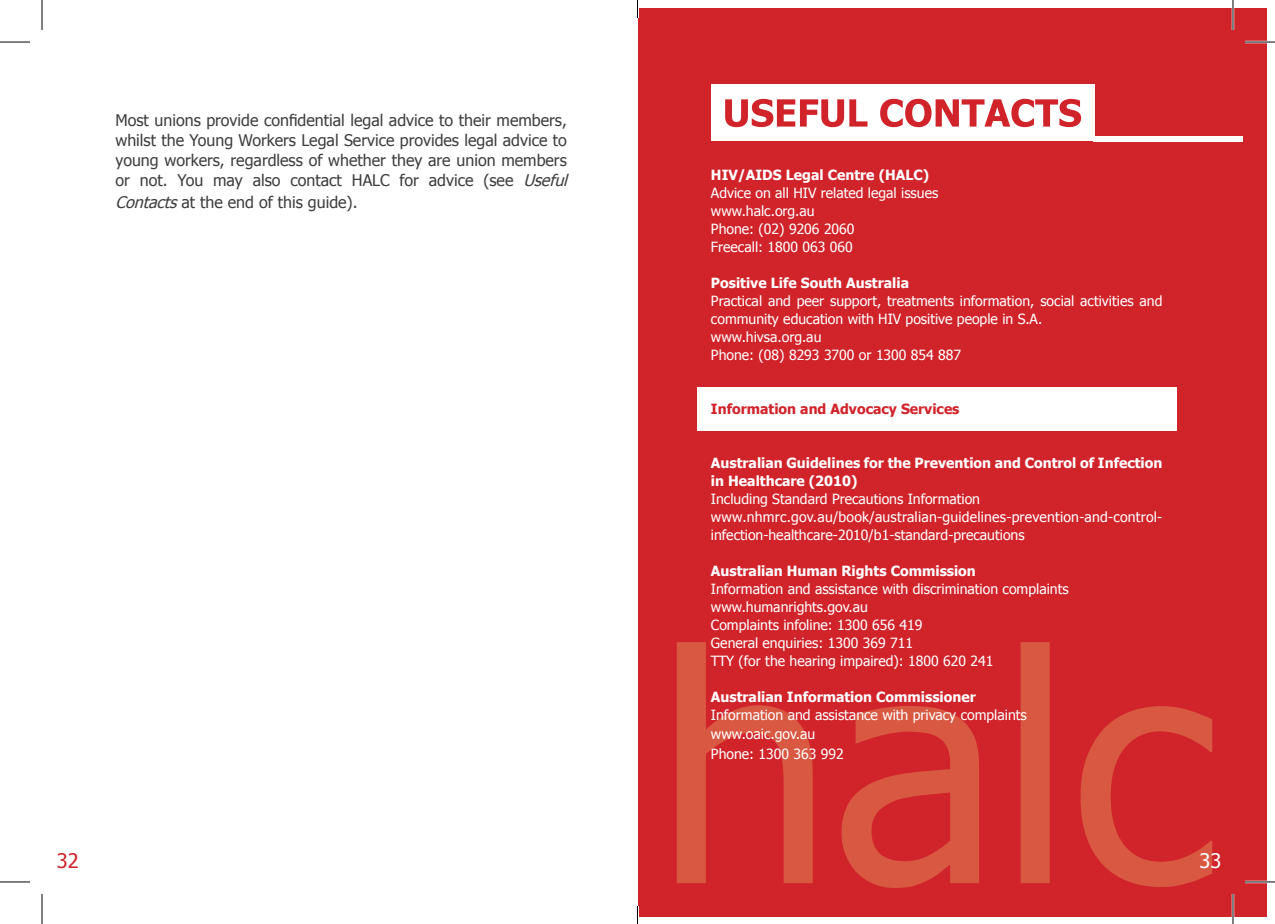
<style>
.page{position:relative;width:1275px;height:924px;background:#fff}
.page>*{position:absolute;margin:0;border:0;box-sizing:border-box;transform-origin:0 0}
.t1{font:20px "Tahoma";color:#d1232a}
.t2{font:20px "Tahoma";color:#fff}
.t3{font:16px/20px "Tahoma";color:#3e3e3f}
.t4{font:14px/18px "Tahoma";color:#fff}
.t5{font:700 14px/18px "Tahoma";color:#fff}
.t6{font:700 14px "Tahoma";color:#d1232a}
.s1{font-style:italic}
</style>
<div class="page">
<div style="left:639px;top:8px;width:628px;height:907px;background:#d1232a"></div>
<svg style="left:677px;top:642px;width:535px;height:245px"></svg>
<div style="left:711px;top:84px;width:383px;height:57px;background:#fff"></div>
<svg style="left:725px;top:99px;width:356px;height:28px"></svg>
<div style="left:1092px;top:136px;width:150px;height:5px;background:#fff"></div>
<div style="left:697px;top:387px;width:479px;height:43px;background:#fff"></div>
<hr style="left:1245px;top:41px;width:30px;height:2px;background:#fff">
<hr style="left:1245px;top:880px;width:30px;height:2px;background:#fff">
<hr style="left:1231px;top:0;width:3px;height:30px;background:#fff">
<hr style="left:1231px;top:893px;width:3px;height:30px;background:#fff">
<hr style="left:0;top:42px;width:30px;height:1px;background:#000">
<hr style="left:1245px;top:42px;width:30px;height:1px;background:#000">
<hr style="left:0;top:881px;width:30px;height:1px;background:#000">
<hr style="left:1245px;top:881px;width:30px;height:1px;background:#000">
<hr style="left:42px;top:0;width:1px;height:30px;background:#000">
<hr style="left:42px;top:893px;width:1px;height:30px;background:#000">
<hr style="left:1232px;top:0;width:1px;height:30px;background:#000">
<hr style="left:1232px;top:893px;width:1px;height:30px;background:#000">
<svg style="left:637px;top:0;width:1px;height:18px"></svg>
<svg style="left:637px;top:905px;width:1px;height:18px"></svg>
<p class="t3" style="left:115px;top:110px;width:458px">Most unions provide confidential legal advice to their members, whilst the Young Workers Legal Service provides legal advice to young workers, regardless of whether they are union members or not. You may also contact HALC for advice (see <span class="s1">Useful</span></p>
<p class="t3" style="left:115px;top:192px;width:244px"><span class="s1">Contacts</span>at the end of this guide).</p>
<p class="t5" style="left:711px;top:165px;width:220px">HIV/AIDS Legal Centre (HALC)</p>
<p class="t4" style="left:711px;top:183px;width:229px">Advice on all HIV related legal issues www.halc.org.au<br>Phone: (02) 9206 2060<br>Freecall: 1800 063 060</p>
<p class="t5" style="left:711px;top:273px;width:200px">Positive Life South Australia</p>
<p class="t4" style="left:711px;top:291px;width:453px">Practical and peer support, treatments information, social activities and community education with HIV positive people in S.A.<br>www.hivsa.org.au<br>Phone: (08) 8293 3700 or 1300 854 887</p>
<p class="t6" style="left:711px;top:399px;width:250px">Information and Advocacy Services</p>
<p class="t5" style="left:711px;top:453px;width:453px">Australian Guidelines for the Prevention and Control of Infection in Healthcare (2010)</p>
<p class="t4" style="left:711px;top:489px;width:453px">Including Standard Precautions Information www.nhmrc.gov.au/book/australian-guidelines-prevention-and-control&shy;infection-healthcare-2010/b1-standard-precautions</p>
<p class="t5" style="left:711px;top:561px;width:266px">Australian Human Rights Commission</p>
<p class="t4" style="left:711px;top:579px;width:359px">Information and assistance with discrimination complaints www.humanrights.gov.au<br>Complaints infoline: 1300 656 419<br>General enquiries: 1300 369 711<br>TTY (for the hearing impaired): 1800 620 241</p>
<p class="t5" style="left:711px;top:687px;width:266px">Australian Information Commissioner</p>
<p class="t4" style="left:711px;top:705px;width:317px">Information and assistance with privacy complaints www.oaic.gov.au</p>
<p class="t4" style="left:711px;top:743px;width:134px">Phone: 1300 363 992</p>
<h1 class="t1" style="left:57px;top:846px;width:23px">32</h1>
<h1 class="t2" style="left:1199px;top:846px;width:23px">33</h1>
</div>
